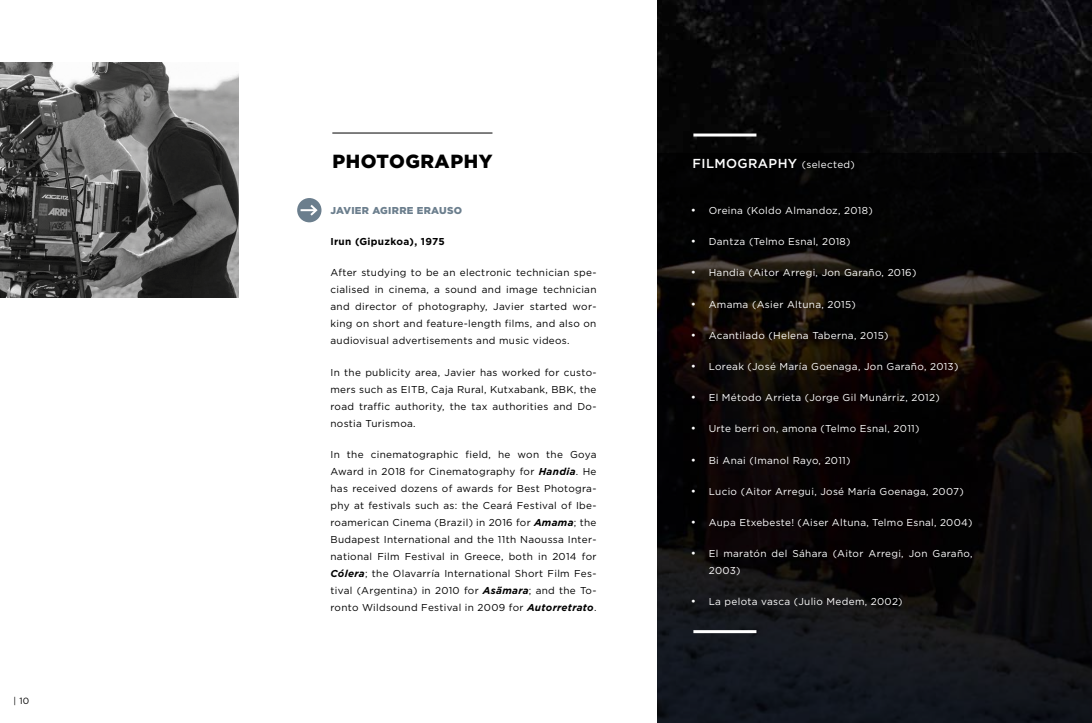
<style>
.page{position:relative;width:1092px;height:723px;background:#fff}
.page>*{position:absolute;margin:0;border:0;box-sizing:border-box;transform-origin:0 0}
.t1{font:900 19px "Gotham";letter-spacing:.03em;color:#000}
.t2{font:500 13px "Gotham";letter-spacing:.03em;color:#fff}
.t3{font:10px/17px "Gotham";letter-spacing:.03em;color:#000;text-align:justify}
.t4{font:10px/17px "Gotham";letter-spacing:.03em;color:#fff}
.t5{font:700 10px "Gotham";letter-spacing:.03em;color:#000}
.t6{font:900 10px "Gotham";letter-spacing:.03em;color:#6b7e8d}
.t7{font:9px "Gotham";color:#000}
.s1{font-weight:700;font-style:italic}
.s2{font-weight:400;font-size:10px}
.s3{font-size:11px}
</style>
<div class="page">
<img style="left:657px;top:0;width:434px;height:153px">
<svg style="left:657px;top:153px;width:434px;height:570px;background:#0b090a"></svg>
<hr style="left:332px;top:133px;width:160px;height:1px;background:#000">
<img style="left:0;top:62px;width:238px;height:235px">
<div style="left:297px;top:198px;width:24px;height:24px;background:#6b7e8d;border-radius:50%"></div>
<svg style="left:300px;top:205px;width:19px;height:13px"></svg>
<hr style="left:693px;top:134px;width:63px;height:2px;background:#fff">
<hr style="left:693px;top:630px;width:63px;height:3px;background:#fff">
<p class="t7" style="left:14px;top:695px;width:17px">| 10</p>
<h1 class="t1" style="left:332px;top:148px;width:162px">PHOTOGRAPHY</h1>
<p class="t6" style="left:330px;top:204px;width:133px">JAVIER AGIRRE ERAUSO</p>
<p class="t5" style="left:330px;top:235px;width:116px">Irun (Gipuzkoa), 1975</p>
<p class="t3" style="left:330px;top:264px;width:267px">After studying to be an electronic technician spe&shy;cialised in cinema, a sound and image technician and director of photography, Javier started wor&shy;king on short and feature-length films, and also on audiovisual advertisements and music videos.</p>
<p class="t3" style="left:330px;top:363px;width:267px">In the publicity area, Javier has worked for custo&shy;mers such as EITB, Caja Rural, Kutxabank, BBK, the road traffic authority, the tax authorities and Do&shy;nostia Turismoa.</p>
<p class="t3" style="left:330px;top:445px;width:267px">In the cinematographic field, he won the Goya Award in 2018 for Cinematography for <span class="s1">Handia</span>. He has received dozens of awards for Best Photogra&shy;phy at festivals such as: the Ceará Festival of Ibe&shy;roamerican Cinema (Brazil) in 2016 for <span class="s1">Amama</span>; the Budapest International and the 11th Naoussa Inter&shy;national Film Festival in Greece, both in 2014 for <span class="s1">Cólera</span>; the Olavarría International Short Film Fes&shy;tival (Argentina) in 2010 for <span class="s1">Asämara</span>; and the To&shy;ronto Wildsound Festival in 2009 for <span class="s1">Autorretrato</span>.</p>
<h2 class="t2" style="left:692px;top:155px;width:164px">FILMOGRAPHY <span class="s2">(selected)</span></h2>
<p class="t4" style="left:690px;top:202px;width:183px"><span class="s3">•</span> Oreina (Koldo Almandoz, 2018)</p>
<p class="t4" style="left:690px;top:233px;width:161px"><span class="s3">•</span> Dantza (Telmo Esnal, 2018)</p>
<p class="t4" style="left:690px;top:264px;width:227px"><span class="s3">•</span> Handia (Aitor Arregi, Jon Garaño, 2016)</p>
<p class="t4" style="left:690px;top:295px;width:167px"><span class="s3">•</span> Amama (Asier Altuna, 2015)</p>
<p class="t4" style="left:690px;top:326px;width:199px"><span class="s3">•</span> Acantilado (Helena Taberna, 2015)</p>
<p class="t4" style="left:690px;top:358px;width:269px"><span class="s3">•</span> Loreak (José María Goenaga, Jon Garaño, 2013)</p>
<p class="t4" style="left:690px;top:389px;width:250px"><span class="s3">•</span> El Método Arrieta (Jorge Gil Munárriz, 2012)</p>
<p class="t4" style="left:690px;top:420px;width:230px"><span class="s3">•</span> Urte berri on, amona (Telmo Esnal, 2011)</p>
<p class="t4" style="left:690px;top:451px;width:161px"><span class="s3">•</span> Bi Anai (Imanol Rayo, 2011)</p>
<p class="t4" style="left:690px;top:482px;width:274px"><span class="s3">•</span> Lucio (Aitor Arregui, José María Goenaga, 2007)</p>
<p class="t4" style="left:690px;top:514px;width:283px"><span class="s3">•</span> Aupa Etxebeste! (Aiser Altuna, Telmo Esnal, 2004)</p>
<p class="t4" style="left:708px;top:545px;width:265px;text-indent:-18px"><span class="s3">•</span> El maratón del Sáhara (Aitor Arregi, Jon Garaño,<br>2003)</p>
<p class="t4" style="left:690px;top:593px;width:213px"><span class="s3">•</span> La pelota vasca (Julio Medem, 2002)</p>
</div>
